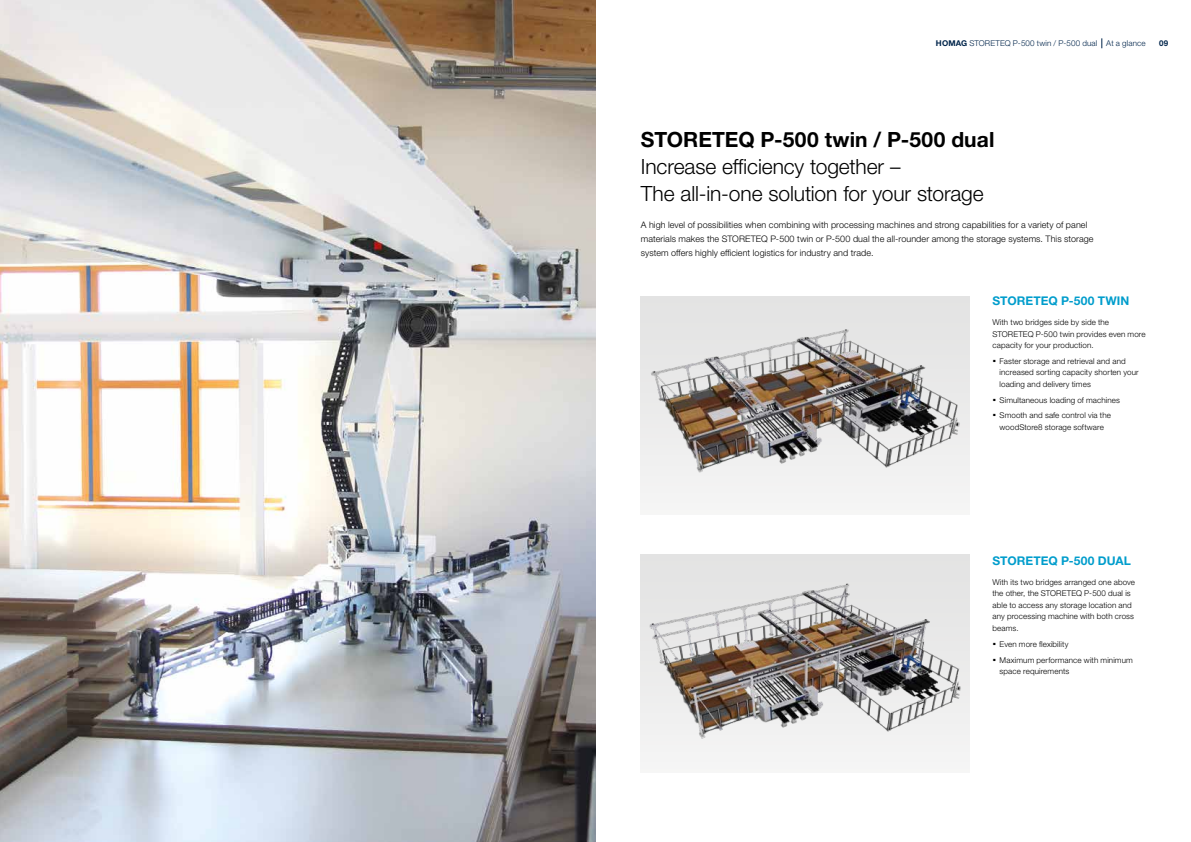
<style>
.page{position:relative;width:1191px;height:842px;background:#fff}
.page>*{position:absolute;margin:0;border:0;box-sizing:border-box;transform-origin:0 0}
.t1{font:300 21px/27.2px "Helvetica Neue LTW1 G";letter-spacing:-.005em;color:#000}
.t2{font:700 21px "Helvetica Neue LTW1 G";letter-spacing:.005em;color:#000}
.t3{font:700 12px "Helvetica Neue LTW1 G";letter-spacing:.005em;color:#009dcc}
.t4{font:300 9px/13.6px "Helvetica Neue LTW1 G";letter-spacing:.01em;color:#000}
.t5{font:300 8px/11.5px "Helvetica Neue LTW1 G";letter-spacing:.015em;color:#000}
.t6{font:300 8px "Helvetica Neue LTW1 G";letter-spacing:.015em;color:#00254b}
.t7{font:700 8px "Helvetica Neue LTW1 G";color:#00254b}
.s1{font-weight:700}
.s2{font-weight:700;font-size:14px}
</style>
<div class="page">
<div style="left:641px;top:296px;width:328px;height:218px;background:linear-gradient(to right,#eee,#eee)"></div>
<img style="left:641px;top:316px;width:328px;height:166px">
<div style="left:641px;top:555px;width:328px;height:217px;background:linear-gradient(to right,#ececec,#ececec)"></div>
<img style="left:641px;top:581px;width:328px;height:166px">
<img style="left:0;top:0;width:595px;height:842px">
<p class="t6" style="left:936px;top:39px;width:211px"><span class="s1">HOMAG</span> STORETEQ P-500 twin / P-500 dual At a glance</p>
<p class="t7" style="left:1159px;top:39px;width:11px">09</p>
<h1 class="t2" style="left:641px;top:126px;width:355px">STORETEQ P-500 twin / P-500 dual</h1>
<h1 class="t1" style="left:641px;top:153px;width:344px">Increase efficiency together –<br>The all-in-one solution for your storage</h1>
<p class="t4" style="left:641px;top:218px;width:454px">A high level of possibilities when combining with processing machines and strong capabilities for a variety of panel materials makes the STORETEQ P-500 twin or P-500 dual the all-rounder among the storage systems. This storage system offers highly efficient logistics for industry and trade.</p>
<h2 class="t3" style="left:992px;top:293px;width:138px">STORETEQ P-500 TWIN</h2>
<p class="t5" style="left:992px;top:316px;width:155px">With two bridges side by side the<br>STORETEQ P-500 twin provides even more capacity for your production.</p>
<p class="t5" style="left:999px;top:355px;width:141px;text-indent:-7px"><span class="s2">·</span> Faster storage and retrieval and and increased sorting capacity shorten your loading and delivery times</p>
<p class="t5" style="left:992px;top:392px;width:129px;line-height:15.8px"><span class="s2">·</span> Simultaneous loading of machines <span class="s2">·</span> Smooth and safe control via the</p>
<p class="t5" style="left:999px;top:421px;width:106px">woodStore8 storage software</p>
<h2 class="t3" style="left:992px;top:553px;width:140px">STORETEQ P-500 DUAL</h2>
<p class="t5" style="left:992px;top:576px;width:144px">With its two bridges arranged one above the other, the STORETEQ P-500 dual is able to access any storage location and any processing machine with both cross beams.</p>
<p class="t5" style="left:992px;top:636px;width:142px;line-height:15.8px"><span class="s2">·</span> Even more flexibility<br><span class="s2">·</span> Maximum performance with minimum</p>
<p class="t5" style="left:999px;top:665px;width:71px">space requirements</p>
</div>
